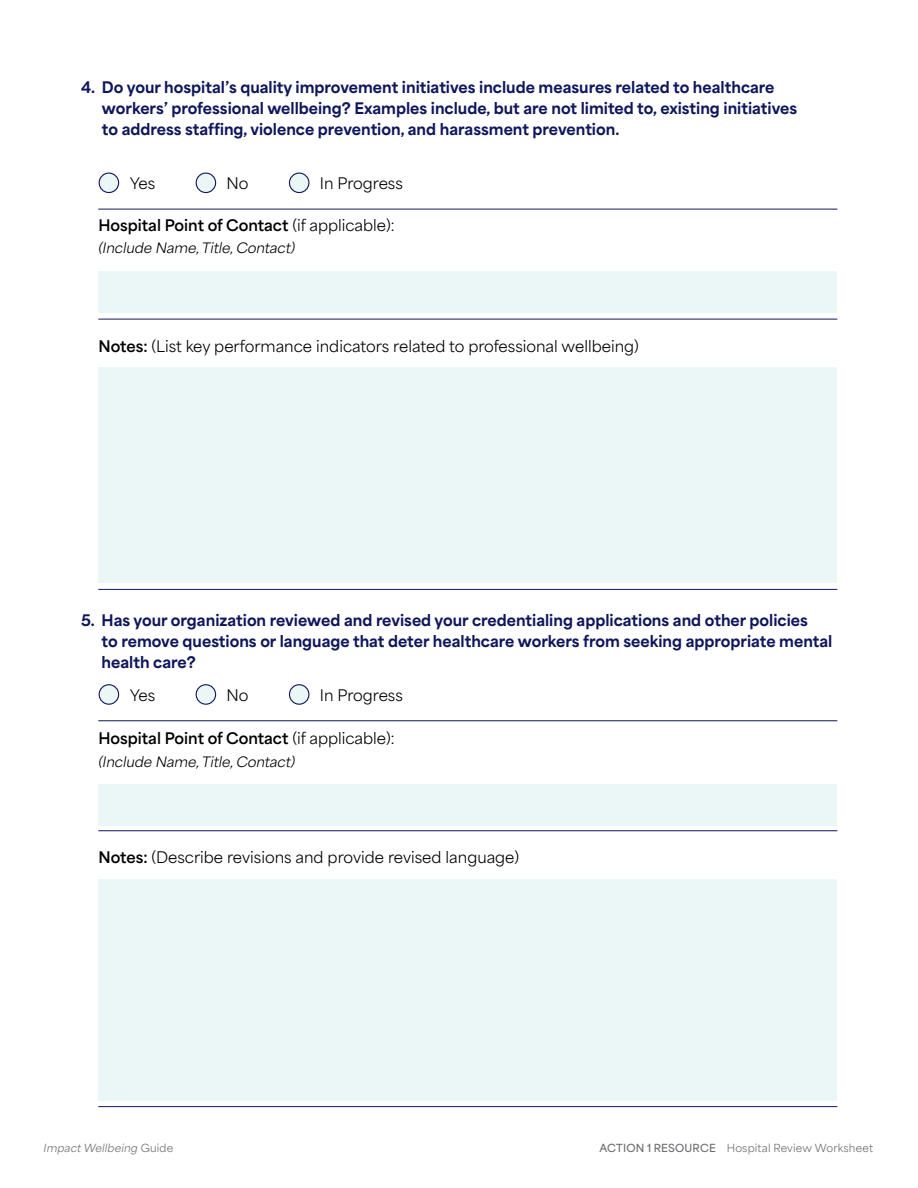
<style>
.page{position:relative;width:918px;height:1188px;background:#fff}
.page>*{position:absolute;margin:0;border:0;box-sizing:border-box;transform-origin:0 0}
.t1{font:800 15px/21px "Area Normal";color:#0f175c}
.t2{font:15px "Area Normal";color:#000}
.t3{font:700 15px "Area Normal";color:#000}
.t4{font:italic 13.5px "Area Normal";color:#000}
.t5{font:10.5px "Area Normal";letter-spacing:.015em;color:#6d6e71}
.t6{font:italic 10.5px "Area Normal";letter-spacing:.015em;color:#6d6e71}
.s1{font-weight:400}
.s2{font-weight:700}
.s3{font-style:normal}
.s4{font-weight:600}
</style>
<div class="page">
<div style="left:99px;top:173px;width:20px;height:20px;background:#ebf6f6;border-radius:50%"></div>
<div style="left:99px;top:173px;width:20px;height:20px;border:1px solid #0f175c;border-radius:50%"></div>
<div style="left:99px;top:367px;width:738px;height:216px;background:#ebf6f6"></div>
<div style="left:196px;top:173px;width:20px;height:20px;background:#ebf6f6;border-radius:50%"></div>
<div style="left:196px;top:173px;width:20px;height:20px;border:1px solid #0f175c;border-radius:50%"></div>
<div style="left:289px;top:173px;width:20px;height:20px;background:#ebf6f6;border-radius:50%"></div>
<div style="left:289px;top:173px;width:20px;height:20px;border:1px solid #0f175c;border-radius:50%"></div>
<hr style="left:99px;top:209px;width:738px;height:1px;background:#0f175c">
<hr style="left:99px;top:319px;width:738px;height:1px;background:#0f175c">
<hr style="left:99px;top:589px;width:738px;height:1px;background:#0f175c">
<div style="left:99px;top:879px;width:738px;height:221px;background:#ebf6f6"></div>
<div style="left:99px;top:685px;width:20px;height:19px;background:#ebf6f6;border-radius:50%"></div>
<div style="left:99px;top:684px;width:20px;height:21px;border:1px solid #0f175c;border-radius:50%"></div>
<div style="left:196px;top:685px;width:20px;height:19px;background:#ebf6f6;border-radius:50%"></div>
<div style="left:196px;top:684px;width:20px;height:21px;border:1px solid #0f175c;border-radius:50%"></div>
<div style="left:289px;top:685px;width:20px;height:19px;background:#ebf6f6;border-radius:50%"></div>
<div style="left:289px;top:684px;width:20px;height:21px;border:1px solid #0f175c;border-radius:50%"></div>
<hr style="left:99px;top:720px;width:738px;height:1px;background:#0f175c">
<hr style="left:99px;top:830px;width:738px;height:1px;background:#0f175c">
<hr style="left:99px;top:1106px;width:738px;height:1px;background:#0f175c">
<div style="left:98px;top:271px;width:739px;height:42px;background:#ebf6f6"></div>
<div style="left:98px;top:784px;width:739px;height:42px;background:#ebf6f6"></div>
<p class="t1" style="left:81px;top:75px;width:695px">4. Do your hospital’s quality improvement initiatives include measures related to healthcare</p>
<p class="t1" style="left:102px;top:117px;width:519px">to address staffing, violence prevention, and harassment prevention.</p>
<p class="t1" style="left:102px;top:96px;width:697px">workers’ professional wellbeing? Examples include, but are not limited to, existing initiatives</p>
<p class="t2" style="left:130px;top:170px;width:27px">Yes</p>
<p class="t2" style="left:227px;top:170px;width:23px">No</p>
<p class="t2" style="left:320px;top:170px;width:84px">In Progress</p>
<p class="t3" style="left:99px;top:212px;width:298px">Hospital Point of Contact <span class="s1">(if applicable):</span></p>
<p class="t4" style="left:99px;top:236px;width:198px">(Include Name, Title, Contact)</p>
<p class="t2" style="left:99px;top:333px;width:542px"><span class="s2">Notes:</span> (List key performance indicators related to professional wellbeing)</p>
<p class="t1" style="left:102px;top:608px;width:732px;text-indent:-21px">5. Has your organization reviewed and revised your credentialing applications and other policies<br>to remove questions or language that deter healthcare workers from seeking appropriate mental health care?</p>
<p class="t2" style="left:130px;top:682px;width:27px">Yes</p>
<p class="t2" style="left:227px;top:682px;width:23px">No</p>
<p class="t2" style="left:320px;top:682px;width:84px">In Progress</p>
<p class="t3" style="left:99px;top:725px;width:298px">Hospital Point of Contact <span class="s1">(if applicable):</span></p>
<p class="t4" style="left:99px;top:750px;width:198px">(Include Name, Title, Contact)</p>
<p class="t2" style="left:99px;top:844px;width:422px"><span class="s2">Notes:</span> (Describe revisions and provide revised language)</p>
<p class="t6" style="left:44px;top:1139px;width:131px">Impact Wellbeing <span class="s3">Guide</span></p>
<p class="t5" style="left:599px;top:1139px;width:275px"><span class="s4">ACTION 1 RESOURCE</span> Hospital Review Worksheet</p>
</div>
